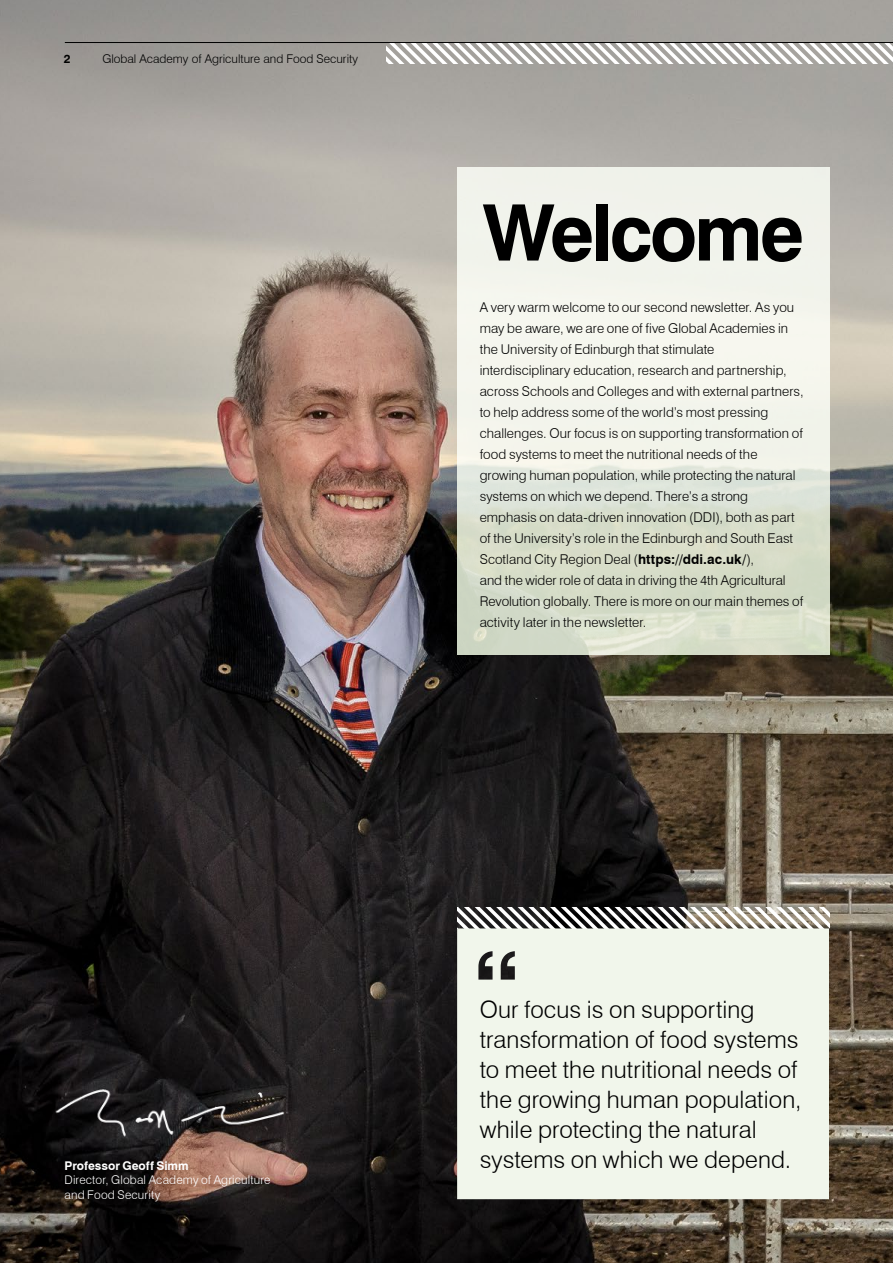
<style>
.page{position:relative;width:893px;height:1263px;background:#fff}
.page>*{position:absolute;margin:0;border:0;box-sizing:border-box;transform-origin:0 0}
.t1{font:700 78px "Swiss 721 BT";letter-spacing:-.04em;color:#000}
.t2{font:300 24px/30px "Swiss 721 BT";letter-spacing:.005em;color:#000}
.t3{font:300 13.5px/21px "Swiss 721 BT";letter-spacing:.005em;color:#000}
.t4{font:300 12px/14.4px "Swiss 721 BT";letter-spacing:.015em;color:#fff}
.t5{font:300 12px "Swiss 721 BT";color:#000}
.t6{font:700 12px "Swiss 721 BT";color:#fff}
.t7{font:700 12px "Swiss 721 BT";color:#000}
.s1{font-weight:700}
</style>
<div class="page">
<img style="left:0;top:0;width:893px;height:1263px">
<svg style="left:457px;top:167px;width:372px;height:488px;background:#e8ebe0"></svg>
<img style="left:51px;top:1081px;width:240px;height:62px">
<svg style="left:372px;top:43px;width:521px;height:21px"></svg>
<hr style="left:65px;top:42px;width:828px;height:1px;background:#000">
<svg style="left:457px;top:907px;width:372px;height:21px"></svg>
<div style="left:457px;top:928px;width:372px;height:271px;background:#f1f6eb"></div>
<p class="t7" style="left:64px;top:52px;width:8px">2</p>
<p class="t5" style="left:102px;top:52px;width:257px">Global Academy of Agriculture and Food Security</p>
<h1 class="t1" style="left:482px;top:185px;width:323px">Welcome</h1>
<p class="t3" style="left:480px;top:297px;width:325px">A very warm welcome to our second newsletter. As you may be aware, we are one of five Global Academies in the University of Edinburgh that stimulate interdisciplinary education, research and partnership, across Schools and Colleges and with external partners, to help address some of the world’s most pressing challenges. Our focus is on supporting transformation of food systems to meet the nutritional needs of the growing human population, while protecting the natural systems on which we depend. There’s a strong emphasis on data-driven innovation (DDI), both as part of the University’s role in the Edinburgh and South East Scotland City Region Deal (<span class="s1">https://ddi.ac.uk/</span>),<br>and the wider role of data in driving the 4th Agricultural Revolution globally. There is more on our main themes of activity later in the newsletter.</p>
<p class="t6" style="left:64px;top:1158px;width:126px">Professor Geoff Simm</p>
<p class="t4" style="left:64px;top:1173px;width:208px">Director, Global Academy of Agriculture and Food Security</p>
<h2 class="t2" style="left:480px;top:994px;width:323px">Our focus is on supporting transformation of food systems to meet the nutritional needs of the growing human population, while protecting the natural systems on which we depend.</h2>
</div>
